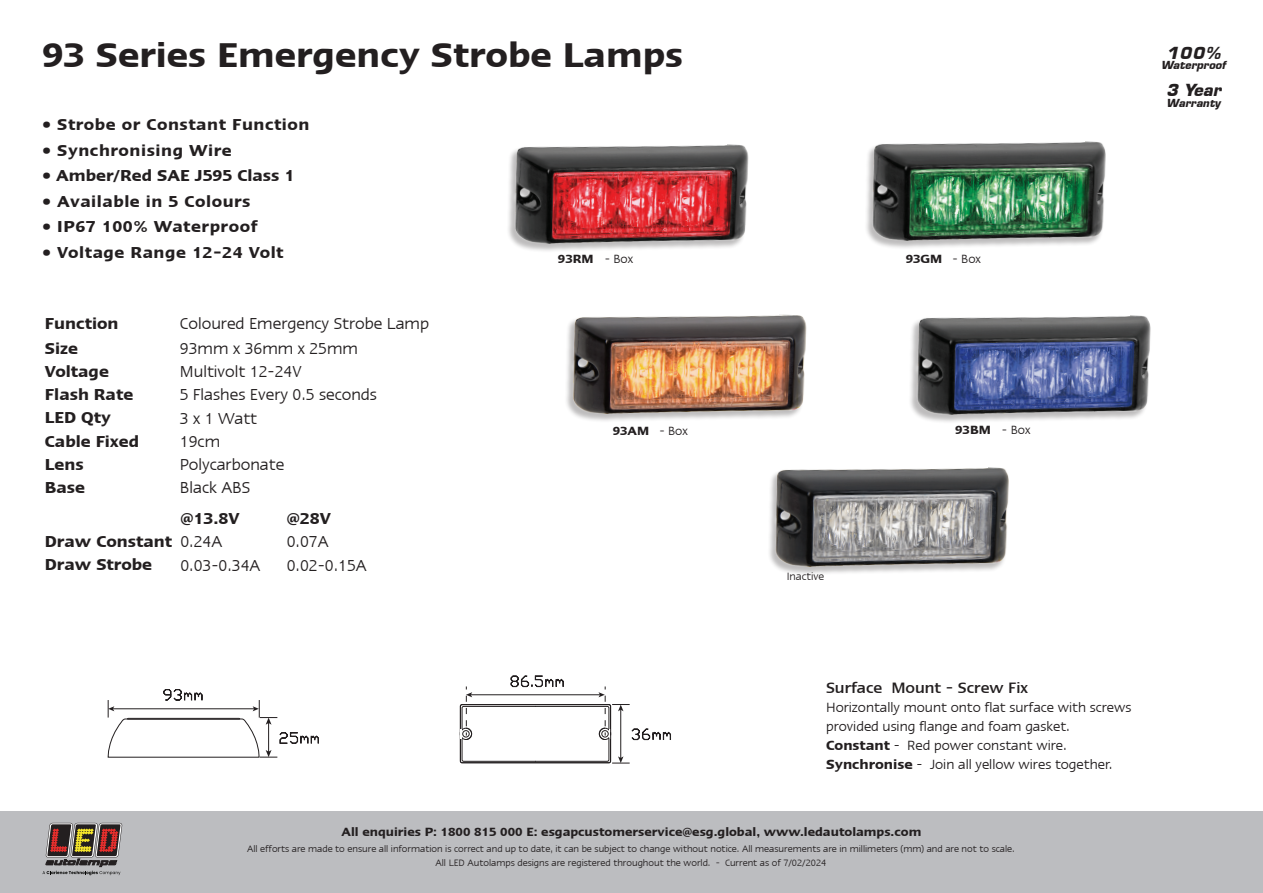
<style>
.page{position:relative;width:1263px;height:893px;background:#fff}
.page>*{position:absolute;margin:0;border:0;box-sizing:border-box;transform-origin:0 0}
.t1{font:600 39px "Linotype Ergo";color:#231f20}
.t2{font:18px "Linotype Ergo";color:#231f20}
.Heading{font:600 18px "Linotype Ergo";letter-spacing:.03em;color:#231f20}
.Heading-2{font:600 18px "Linotype Ergo";color:#231f20}
.Main_Dot_Points{font:600 18px "Linotype Ergo";color:#231f20}
.t3{font:500 17.1px "Linotype Ergo";color:#231f20}
.LED_PR_Descrip_Line_1{font:italic 700 16.2px "Eurostile";color:#231f20}
.t4{font:15.15px/18.9px "Linotype Ergo";color:#231f20}
.t5{font:600 13.5px "Linotype Ergo";color:#231f20}
.t6{font:13.5px "Linotype Ergo";color:#231f20}
.t7{font:12px "Linotype Ergo";color:#231f20}
.LED_PR_Descrip_Line_1-2{font:italic 700 10.8px "Eurostile";color:#231f20}
.t8{font:10.5px/13.5px "Linotype Ergo";color:#231f20;text-align:center}
.s1{font-weight:600}
</style>
<div class="page">
<div style="left:0;top:811px;width:1263px;height:82px;background:#bcbdc0"></div>
<svg style="left:43px;top:823px;width:79px;height:52px"></svg>
<img style="left:770px;top:467px;width:239px;height:107px">
<img style="left:867px;top:141px;width:239px;height:107px">
<img style="left:510px;top:144px;width:239px;height:107px">
<img style="left:568px;top:314px;width:239px;height:107px">
<img style="left:912px;top:315px;width:239px;height:107px">
<svg style="left:107px;top:689px;width:212px;height:69px"></svg>
<svg style="left:460px;top:675px;width:211px;height:89px"></svg>
<p class="t1" style="left:42px;top:34px;width:643px">93 Series Emergency Strobe Lamps</p>
<p class="Heading" style="left:42px;top:115px;width:269px">• Strobe or Constant Function</p>
<p class="Heading" style="left:42px;top:140px;width:191px">• Synchronising Wire</p>
<p class="Main_Dot_Points" style="left:42px;top:166px;width:254px">• Amber/Red SAE J595 Class 1</p>
<p class="Heading" style="left:42px;top:191px;width:210px">• Available in 5 Colours</p>
<p class="Heading" style="left:42px;top:217px;width:217px">• IP67 100% Waterproof</p>
<p class="Heading" style="left:42px;top:242px;width:243px">• Voltage Range 12-24 Volt</p>
<p class="t5" style="left:558px;top:252px;width:37px">93RM</p>
<p class="t6" style="left:605px;top:252px;width:30px">- Box</p>
<p class="t5" style="left:906px;top:252px;width:38px">93GM</p>
<p class="t6" style="left:952px;top:252px;width:30px">- Box</p>
<p class="Heading-2" style="left:45px;top:314px;width:75px">Function</p>
<p class="t2" style="left:180px;top:314px;width:251px">Coloured Emergency Strobe Lamp</p>
<p class="Heading" style="left:45px;top:339px;width:35px">Size</p>
<p class="t2" style="left:180px;top:339px;width:180px">93mm x 36mm x 25mm</p>
<p class="Heading-2" style="left:45px;top:362px;width:65px">Voltage</p>
<p class="t2" style="left:180px;top:362px;width:123px">Multivolt 12-24V</p>
<p class="Heading-2" style="left:45px;top:385px;width:90px">Flash Rate</p>
<p class="t2" style="left:180px;top:385px;width:199px">5 Flashes Every 0.5 seconds</p>
<p class="Heading" style="left:45px;top:408px;width:68px">LED Qty</p>
<p class="t2" style="left:180px;top:408px;width:79px">3 x 1 Watt</p>
<p class="Heading-2" style="left:45px;top:431px;width:96px">Cable Fixed</p>
<p class="t2" style="left:180px;top:431px;width:42px">19cm</p>
<p class="Heading" style="left:45px;top:455px;width:40px">Lens</p>
<p class="t2" style="left:180px;top:455px;width:106px">Polycarbonate</p>
<p class="Heading" style="left:45px;top:478px;width:42px">Base</p>
<p class="t2" style="left:180px;top:478px;width:72px">Black ABS</p>
<p class="Heading" style="left:180px;top:509px;width:61px">@13.8V</p>
<p class="Heading" style="left:287px;top:509px;width:46px">@28V</p>
<p class="Heading-2" style="left:45px;top:532px;width:129px">Draw Constant</p>
<p class="t2" style="left:180px;top:532px;width:43px">0.24A</p>
<p class="t2" style="left:287px;top:532px;width:43px">0.07A</p>
<p class="Heading-2" style="left:45px;top:555px;width:109px">Draw Strobe</p>
<p class="t2" style="left:180px;top:555px;width:82px">0.03-0.34A</p>
<p class="t2" style="left:287px;top:555px;width:82px">0.02-0.15A</p>
<p class="t5" style="left:613px;top:423px;width:38px">93AM</p>
<p class="t6" style="left:659px;top:423px;width:30px">- Box</p>
<p class="t5" style="left:955px;top:422px;width:37px">93BM</p>
<p class="t6" style="left:1002px;top:422px;width:30px">- Box</p>
<p class="t7" style="left:787px;top:570px;width:39px">Inactive</p>
<p class="LED_PR_Descrip_Line_1" style="left:1166px;top:43px;width:55px">100%</p>
<p class="LED_PR_Descrip_Line_1-2" style="left:1161px;top:59px;width:66px">Waterproof</p>
<p class="LED_PR_Descrip_Line_1" style="left:1166px;top:80px;width:56px">3 Year</p>
<p class="LED_PR_Descrip_Line_1-2" style="left:1166px;top:96px;width:55px">Warranty</p>
<p class="t3" style="left:826px;top:678px;width:203px">Surface Mount - Screw Fix</p>
<p class="t4" style="left:826px;top:697px;width:307px">Horizontally mount onto flat surface with screws provided using flange and foam gasket.<br><span class="s1">Constant</span> - Red power constant wire.<br><span class="s1">Synchronise</span> - Join all yellow wires together.</p>
<p class="t5" style="left:342px;top:825px;width:581px">All enquiries P: 1800 815 000 E: esgapcustomerservice@esg.global, www.ledautolamps.com</p>
<p class="t8" style="left:247px;top:842px;width:769px">All efforts are made to ensure all information is correct and up to date, it can be subject to change without notice. All measurements are in millimeters (mm) and are not to scale.<br>All LED Autolamps designs are registered throughout the world. - Current as of 7/02/2024</p>
</div>
